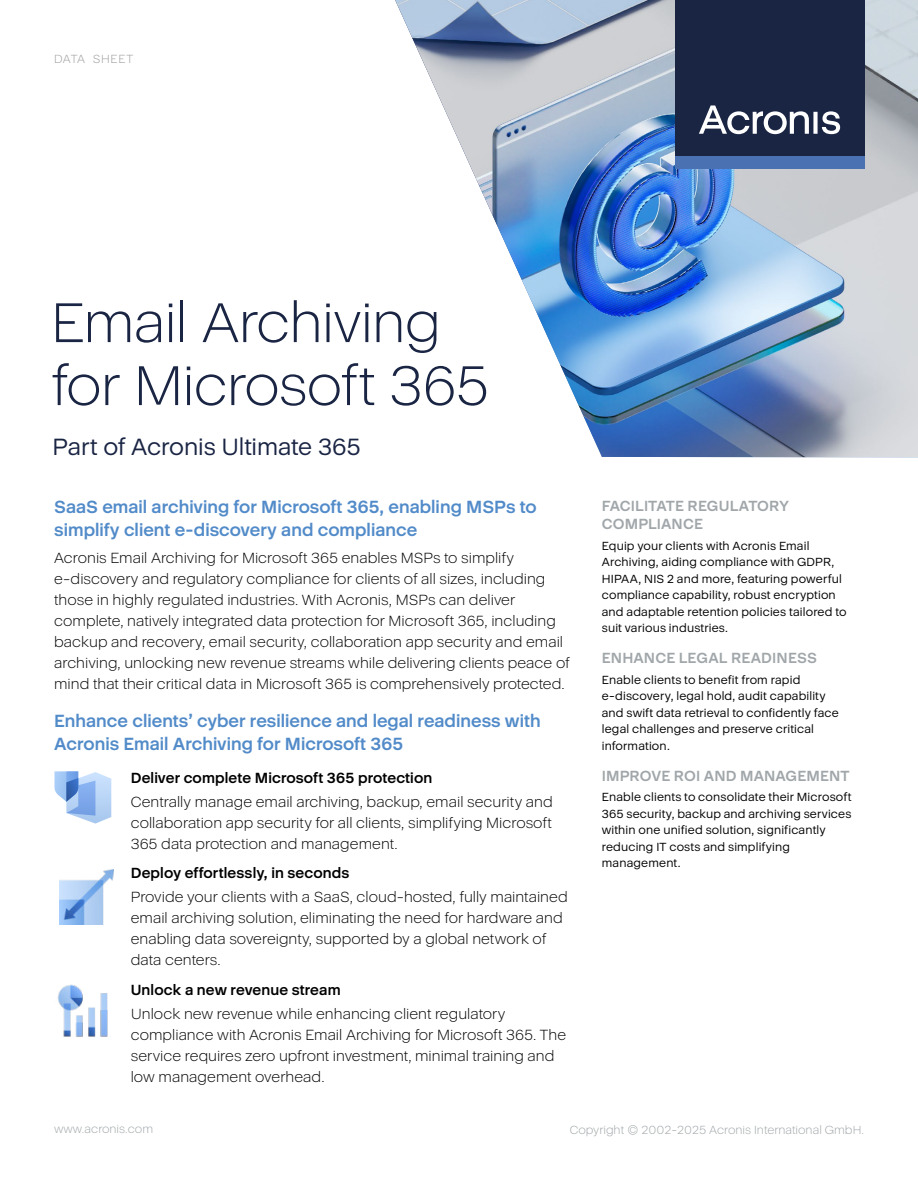
<style>
.page{position:relative;width:918px;height:1188px;background:#fff}
.page>*{position:absolute;margin:0;border:0;box-sizing:border-box;transform-origin:0 0}
.t1{font:300 57px/63px "Acronis Cyber";letter-spacing:-.015em;color:#1a2544}
.t2{font:24px "Acronis Cyber";letter-spacing:-.01em;color:#1a2544}
.t3{font:700 18px/22.5px "Acronis Cyber";color:#528bc9}
.t4{font:300 15px/21px "Acronis Cyber";color:#000}
.t5{font:700 15px "Acronis Cyber";letter-spacing:.01em;color:#000}
.t6{font:700 15px/18px "Acronis Cyber";letter-spacing:.005em;color:#a0a6a9}
.t7{font:12px/16.5px "Acronis Cyber";letter-spacing:.015em;color:#000}
.t8{font:300 12px "Acronis Cyber";color:#a0a6a9}
.t9{font:300 12px "Acronis Cyber";letter-spacing:.05em;color:#9d9d9c}
</style>
<div class="page">
<img style="left:395px;top:0;width:523px;height:457px">
<img style="left:59px;top:869px;width:55px;height:55px">
<img style="left:57px;top:984px;width:51px;height:53px">
<svg style="left:54px;top:771px;width:57px;height:53px"></svg>
<div style="left:675px;top:0;width:189px;height:156px;background:#1a2544"></div>
<div style="left:675px;top:156px;width:189px;height:13px;background:#4a72b3"></div>
<svg style="left:699px;top:105px;width:141px;height:29px"></svg>
<p class="t9" style="left:54px;top:52px;width:81px">DATA SHEET</p>
<h1 class="t1" style="left:51px;top:291px;width:440px">Email Archiving for Microsoft 365</h1>
<h2 class="t2" style="left:52px;top:432px;width:310px">Part of Acronis Ultimate 365</h2>
<p class="t3" style="left:54px;top:496px;width:484px">SaaS email archiving for Microsoft 365, enabling MSPs to simplify client e-discovery and compliance</p>
<p class="t4" style="left:54px;top:547px;width:517px">Acronis Email Archiving for Microsoft 365 enables MSPs to simplify e-discovery and regulatory compliance for clients of all sizes, including those in highly regulated industries. With Acronis, MSPs can deliver complete, natively integrated data protection for Microsoft 365, including backup and recovery, email security, collaboration app security and email archiving, unlocking new revenue streams while delivering clients peace of mind that their critical data in Microsoft 365 is comprehensively protected.</p>
<p class="t3" style="left:54px;top:710px;width:488px">Enhance clients’ cyber resilience and legal readiness with<br>Acronis Email Archiving for Microsoft 365</p>
<p class="t5" style="left:131px;top:769px;width:303px">Deliver complete Microsoft 365 protection</p>
<p class="t4" style="left:131px;top:791px;width:424px;text-align:justify">Centrally manage email archiving, backup, email security and collaboration app security for all clients, simplifying Microsoft 365 data protection and management.</p>
<p class="t5" style="left:131px;top:864px;width:220px">Deploy effortlessly, in seconds</p>
<p class="t4" style="left:131px;top:887px;width:439px">Provide your clients with a SaaS, cloud-hosted, fully maintained email archiving solution, eliminating the need for hardware and enabling data sovereignty, supported by a global network of data centers.</p>
<p class="t5" style="left:131px;top:981px;width:211px">Unlock a new revenue stream</p>
<p class="t4" style="left:131px;top:1003px;width:437px">Unlock new revenue while enhancing client regulatory compliance with Acronis Email Archiving for Microsoft 365. The service requires zero upfront investment, minimal training and low management overhead.</p>
<p class="t6" style="left:602px;top:497px;width:189px">FACILITATE REGULATORY<br>COMPLIANCE</p>
<p class="t7" style="left:602px;top:537px;width:246px">Equip your clients with Acronis Email Archiving, aiding compliance with GDPR, HIPAA, NIS 2 and more, featuring powerful compliance capability, robust encryption and adaptable retention policies tailored to suit various industries.</p>
<p class="t6" style="left:602px;top:649px;width:217px">ENHANCE LEGAL READINESS</p>
<p class="t7" style="left:602px;top:671px;width:238px">Enable clients to benefit from rapid e-discovery, legal hold, audit capability and swift data retrieval to confidently face legal challenges and preserve critical information.</p>
<p class="t6" style="left:602px;top:766px;width:249px">IMPROVE ROI AND MANAGEMENT</p>
<p class="t7" style="left:602px;top:789px;width:251px">Enable clients to consolidate their Microsoft 365 security, backup and archiving services within one unified solution, significantly reducing IT costs and simplifying management.</p>
<p class="t8" style="left:54px;top:1121px;width:101px">www.acronis.com</p>
<p class="t8" style="left:570px;top:1123px;width:296px">Copyright © 2002-2025 Acronis International GmbH.</p>
</div>
